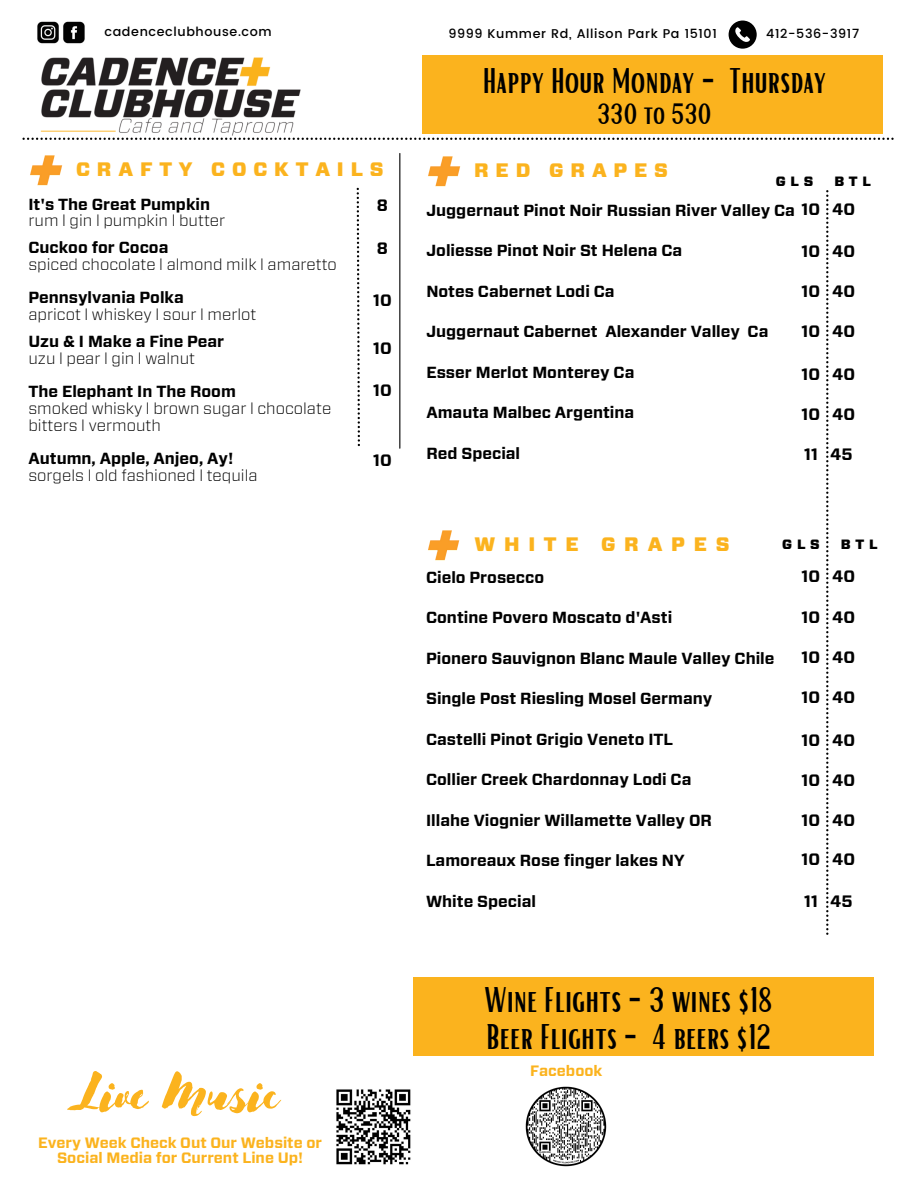
<style>
.page{position:relative;width:918px;height:1188px;background:#fff}
.page>*{position:absolute;margin:0;border:0;box-sizing:border-box;transform-origin:0 0}
.t1{font:60px "Advetime";color:#fbb31e}
.t2{font:34.5px/37.2px "Bright";color:#000}
.t3{font:28.5px "Bright";color:#000}
.t4{font:900 19.5px "Vitesse Sans";letter-spacing:.35em;color:#fbb31e}
.t5{font:900 19.5px "Vitesse Sans";letter-spacing:.45em;color:#fbb31e}
.t6{font:700 16.5px "Vitesse Sans";color:#000}
.t7{font:700 16.05px "Vitesse Sans";color:#000}
.t8{font:300 16.05px/16.8px "Vitesse Sans";color:#000}
.t9{font:700 15px/15.8px "Vitesse Sans";color:#fbb31e;text-align:center}
.t10{font:900 13.5px "Vitesse Sans";letter-spacing:.35em;color:#000}
.t11{font:500 12.75px "Poppins";letter-spacing:.05em;color:#000}
.s1{font-size:16.5px}
</style>
<div class="page">
<svg style="left:729px;top:21px;width:28px;height:28px"></svg>
<img style="left:37px;top:21px;width:48px;height:23px">
<img style="left:36px;top:57px;width:268px;height:81px">
<svg style="left:22px;top:138px;width:872px;height:2px"></svg>
<svg style="left:826px;top:190px;width:2px;height:745px"></svg>
<div style="left:423px;top:55px;width:460px;height:79px;background:#fbb31e"></div>
<img style="left:30px;top:155px;width:33px;height:31px">
<svg style="left:357px;top:188px;width:3px;height:258px"></svg>
<hr style="left:399px;top:153px;width:1px;height:295px;background:#000">
<img style="left:428px;top:156px;width:33px;height:31px">
<img style="left:428px;top:530px;width:32px;height:31px">
<div style="left:414px;top:977px;width:460px;height:79px;background:#fbb31e"></div>
<img style="left:336px;top:1089px;width:75px;height:76px">
<img style="left:525px;top:1086px;width:82px;height:81px">
<p class="t11" style="left:104px;top:24px;width:169px">cadenceclubhouse.com</p>
<p class="t11" style="left:448px;top:26px;width:270px">9999 Kummer Rd, Allison Park Pa 15101</p>
<p class="t11" style="left:766px;top:26px;width:94px">412-536-3917</p>
<h2 class="t2" style="left:483px;top:61px;width:345px">Happy Hour Monday - Thursday</h2>
<h3 class="t3" style="left:597px;top:95px;width:116px">330 to 530</h3>
<p class="t4" style="left:76px;top:160px;width:309px">CRAFTY COCKTAILS</p>
<p class="t6" style="left:377px;top:197px;width:13px">8</p>
<p class="t6" style="left:377px;top:241px;width:13px">8</p>
<p class="t4" style="left:474px;top:161px;width:196px">RED GRAPES</p>
<p class="t10" style="left:776px;top:176px;width:39px">GLS</p>
<p class="t10" style="left:834px;top:176px;width:38px">BTL</p>
<p class="t7" style="left:28px;top:197px;width:183px">It's The Great Pumpkin</p>
<p class="t8" style="left:28px;top:213px;width:198px">rum l gin l pumpkin l butter</p>
<p class="t7" style="left:28px;top:240px;width:142px">Cuckoo for Cocoa</p>
<p class="t8" style="left:28px;top:257px;width:310px">spiced chocolate l almond milk l amaretto</p>
<p class="t7" style="left:28px;top:290px;width:157px">Pennsylvania Polka</p>
<p class="t8" style="left:28px;top:307px;width:230px">apricot l whiskey l sour l merlot</p>
<p class="t7" style="left:28px;top:334px;width:197px">Uzu &amp; I Make a Fine Pear</p>
<p class="t8" style="left:28px;top:350px;width:168px">uzu l pear l gin l walnut</p>
<p class="t7" style="left:28px;top:384px;width:209px">The Elephant In The Room</p>
<p class="t8" style="left:28px;top:401px;width:304px">smoked whisky l brown sugar l chocolate bitters l vermouth</p>
<p class="t7" style="left:28px;top:451px;width:207px">Autumn, Apple, Anjeo, Ay!</p>
<p class="t8" style="left:28px;top:468px;width:231px">sorgels l old fashioned l tequila</p>
<p class="t7" style="left:426px;top:203px;width:430px">Juggernaut Pinot Noir Russian River Valley Ca <span class="s1">10 40</span></p>
<p class="t7" style="left:426px;top:244px;width:257px">Joliesse Pinot Noir St Helena Ca</p>
<p class="t7" style="left:426px;top:284px;width:190px">Notes Cabernet Lodi Ca</p>
<p class="t7" style="left:426px;top:325px;width:344px">Juggernaut Cabernet Alexander Valley Ca</p>
<p class="t7" style="left:426px;top:365px;width:210px">Esser Merlot Monterey Ca</p>
<p class="t7" style="left:426px;top:406px;width:209px">Amauta Malbec Argentina</p>
<p class="t7" style="left:426px;top:446px;width:95px">Red Special</p>
<p class="t6" style="left:802px;top:243px;width:55px">10 40</p>
<p class="t6" style="left:802px;top:283px;width:55px">10 40</p>
<p class="t6" style="left:802px;top:323px;width:55px">10 40</p>
<p class="t6" style="left:802px;top:367px;width:55px">10 40</p>
<p class="t6" style="left:802px;top:407px;width:55px">10 40</p>
<p class="t6" style="left:804px;top:447px;width:50px">11 45</p>
<p class="t6" style="left:373px;top:293px;width:20px">10</p>
<p class="t6" style="left:373px;top:341px;width:20px">10</p>
<p class="t6" style="left:373px;top:383px;width:20px">10</p>
<p class="t6" style="left:373px;top:453px;width:20px">10</p>
<p class="t5" style="left:474px;top:535px;width:256px">WHITE GRAPES</p>
<p class="t10" style="left:782px;top:539px;width:39px">GLS</p>
<p class="t10" style="left:841px;top:539px;width:38px">BTL</p>
<p class="t6" style="left:802px;top:568px;width:55px">10 40</p>
<p class="t6" style="left:802px;top:610px;width:55px">10 40</p>
<p class="t6" style="left:802px;top:650px;width:55px">10 40</p>
<p class="t6" style="left:802px;top:690px;width:55px">10 40</p>
<p class="t6" style="left:802px;top:733px;width:55px">10 40</p>
<p class="t6" style="left:802px;top:773px;width:55px">10 40</p>
<p class="t6" style="left:802px;top:813px;width:55px">10 40</p>
<p class="t6" style="left:802px;top:852px;width:55px">10 40</p>
<p class="t6" style="left:804px;top:893px;width:50px">11 45</p>
<p class="t7" style="left:426px;top:570px;width:120px">Cielo Prosecco</p>
<p class="t7" style="left:426px;top:610px;width:248px">Contine Povero Moscato d'Asti</p>
<p class="t7" style="left:426px;top:651px;width:350px">Pionero Sauvignon Blanc Maule Valley Chile</p>
<p class="t7" style="left:426px;top:691px;width:288px">Single Post Riesling Mosel Germany</p>
<p class="t7" style="left:426px;top:732px;width:249px">Castelli Pinot Grigio Veneto ITL</p>
<p class="t7" style="left:426px;top:772px;width:267px">Collier Creek Chardonnay Lodi Ca</p>
<p class="t7" style="left:426px;top:813px;width:287px">Illahe Viognier Willamette Valley OR</p>
<p class="t7" style="left:426px;top:853px;width:260px">Lamoreaux Rose finger lakes NY</p>
<p class="t7" style="left:426px;top:894px;width:111px">White Special</p>
<h1 class="t1" style="left:67px;top:1051px;width:212px">Live Music</h1>
<p class="t9" style="left:38px;top:1135px;width:285px">Every Week Check Out Our Website or<br>Social Media for Current Line Up!</p>
<h2 class="t2" style="left:485px;top:979px;width:290px">Wine Flights -3 wines $18<br>Beer Flights - 4 beers $12</h2>
<p class="t9" style="left:530px;top:1063px;width:74px">Facebook</p>
</div>
